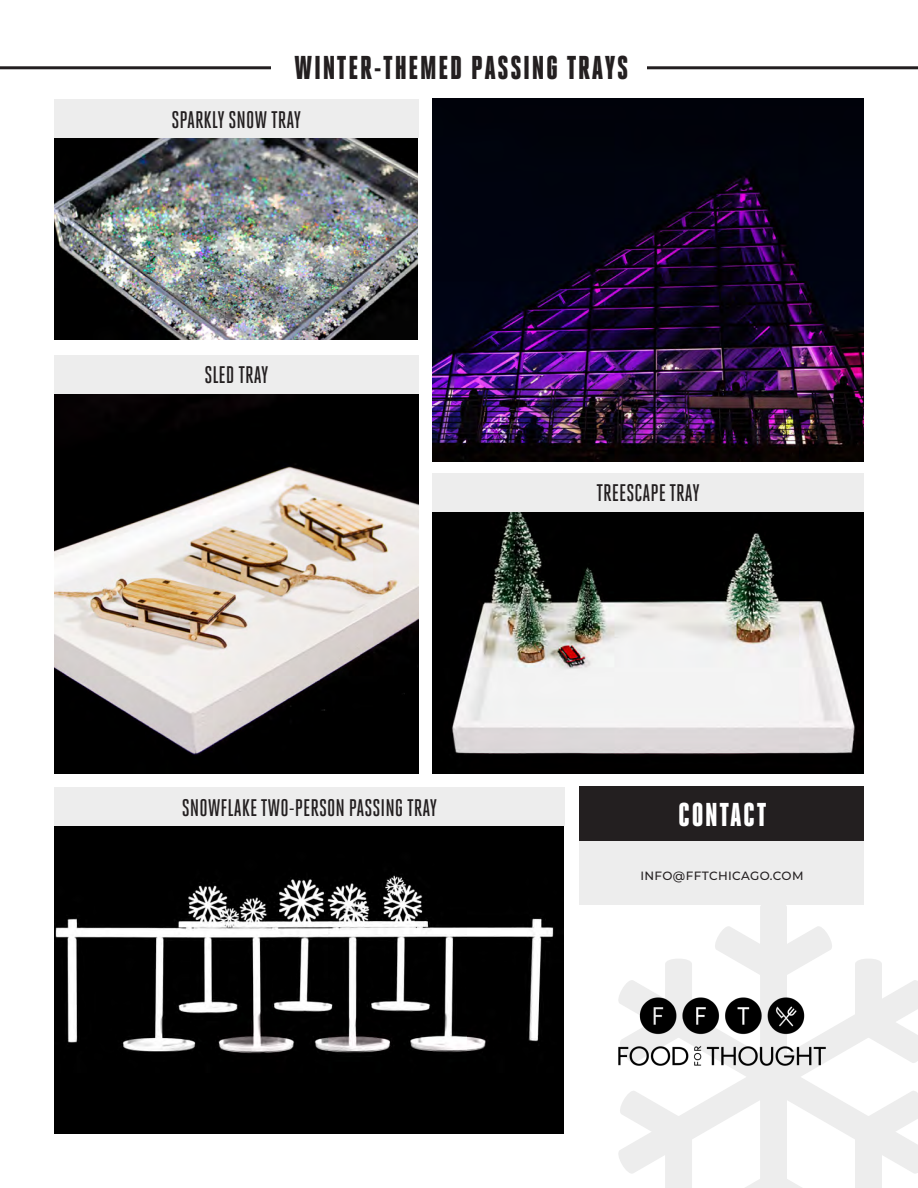
<style>
.page{position:relative;width:918px;height:1188px;background:#fff}
.page>*{position:absolute;margin:0;border:0;box-sizing:border-box;transform-origin:0 0}
.t1{font:900 33px "Heroic Condensed";letter-spacing:.05em;color:#231f20}
.t2{font:900 33px "Heroic Condensed";letter-spacing:.05em;color:#fff}
.t3{font:500 24px "Heroic Condensed";color:#231f20}
.t4{font:500 12px "Montserrat";letter-spacing:.03em;color:#231f20}
</style>
<div class="page">
<svg style="left:692px;top:1100px;width:163px;height:39px"></svg>
<svg style="left:710px;top:905px;width:127px;height:283px"></svg>
<svg style="left:666px;top:959px;width:25px;height:4px"></svg>
<svg style="left:855px;top:1091px;width:63px;height:97px"></svg>
<svg style="left:618px;top:1100px;width:74px;height:88px"></svg>
<svg style="left:856px;top:959px;width:62px;height:104px"></svg>
<hr style="left:0;top:66px;width:918px;height:3px;background:#231f20">
<div style="left:271px;top:49px;width:376px;height:40px;background:#fff"></div>
<img style="left:432px;top:512px;width:432px;height:261px">
<img style="left:54px;top:394px;width:365px;height:379px">
<img style="left:54px;top:138px;width:364px;height:201px">
<img style="left:54px;top:826px;width:509px;height:308px">
<img style="left:618px;top:963px;width:240px;height:137px">
<img style="left:432px;top:98px;width:432px;height:364px">
<div style="left:580px;top:836px;width:284px;height:69px;background:#ededed"></div>
<div style="left:580px;top:787px;width:284px;height:54px;background:#231f20"></div>
<div style="left:54px;top:355px;width:365px;height:39px;background:#ededed"></div>
<div style="left:54px;top:99px;width:364px;height:39px;background:#ededed"></div>
<div style="left:54px;top:788px;width:511px;height:38px;background:#ededed"></div>
<div style="left:432px;top:473px;width:432px;height:39px;background:#ededed"></div>
<p class="t1" style="left:294px;top:49px;width:336px">WINTER-THEMED PASSING TRAYS</p>
<p class="t3" style="left:171px;top:106px;width:131px">SPARKLY SNOW TRAY</p>
<p class="t3" style="left:204px;top:362px;width:66px">SLED TRAY</p>
<p class="t3" style="left:182px;top:795px;width:257px">SNOWFLAKE TWO-PERSON PASSING TRAY</p>
<p class="t3" style="left:597px;top:480px;width:105px">TREESCAPE TRAY</p>
<p class="t2" style="left:678px;top:797px;width:90px">CONTACT</p>
<p class="t4" style="left:640px;top:867px;width:165px">INFO@FFTCHICAGO.COM</p>
</div>
